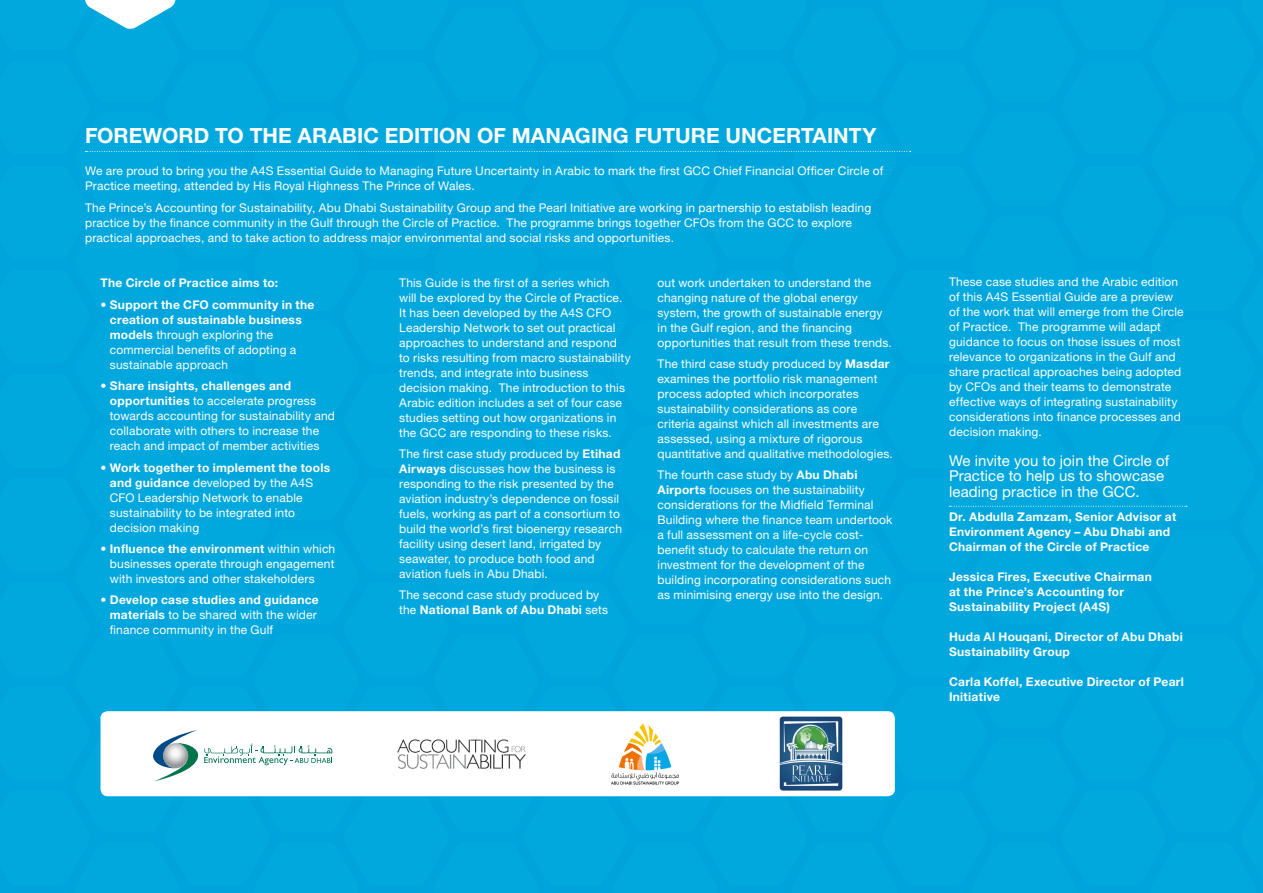
<style>
.page{position:relative;width:1263px;height:893px;background:#fff}
.page>*{position:absolute;margin:0;border:0;box-sizing:border-box;transform-origin:0 0}
.NEW_SUB_HEAD{font:700 21px "Helvetica Neue LT Std";color:#fff}
.sub_head{font:15px/15px "Helvetica Neue";letter-spacing:.005em;color:#fff}
.body{font:12px/15px "Helvetica Neue";letter-spacing:.015em;color:#fff}
.sub_head-2{font:12px/15px "Helvetica Neue";letter-spacing:.015em;color:#fff}
.body-2{font:700 12px/15px "Helvetica Neue";letter-spacing:.025em;color:#fff}
.s1{font-weight:700}
</style>
<div class="page">
<div style="left:0;top:0;width:1262px;height:893px;background:#00a8de"></div>
<img style="left:606px;top:719px;width:78px;height:69px">
<img style="left:778px;top:715px;width:66px;height:77px">
<p class="NEW_SUB_HEAD" style="left:85px;top:122px;width:793px">FOREWORD TO THE ARABIC EDITION OF MANAGING FUTURE UNCERTAINTY</p>
<p class="body" style="left:85px;top:163px;width:800px">We are proud to bring you the A4S Essential Guide to Managing Future Uncertainty in Arabic to mark the first GCC Chief Financial Officer Circle of<br>Practice meeting, attended by His Royal Highness The Prince of Wales.</p>
<p class="body" style="left:85px;top:200px;width:788px">The Prince’s Accounting for Sustainability, Abu Dhabi Sustainability Group and the Pearl Initiative are working in partnership to establish leading practice by the finance community in the Gulf through the Circle of Practice. The programme brings together CFOs from the GCC to explore practical approaches, and to take action to address major environmental and social risks and opportunities.</p>
<p class="body-2" style="left:101px;top:275px;width:179px">The Circle of Practice aims to:</p>
<p class="body" style="left:110px;top:297px;width:206px;text-indent:-9px">• <span class="s1">Support the CFO community in the creation of sustainable business models</span> through exploring the commercial benefits of adopting a sustainable approach</p>
<p class="body" style="left:110px;top:378px;width:227px;text-indent:-9px">• <span class="s1">Share insights, challenges and opportunities</span> to accelerate progress towards accounting for sustainability and collaborate with others to increase the reach and impact of member activities</p>
<p class="body" style="left:110px;top:460px;width:222px;text-indent:-9px">• <span class="s1">Work together to implement the tools and guidance</span> developed by the A4S<br>CFO Leadership Network to enable sustainability to be integrated into decision making</p>
<p class="body" style="left:110px;top:541px;width:227px;text-align:justify;text-indent:-9px">• <span class="s1">Influence the environment</span> within which businesses operate through engagement with investors and other stakeholders</p>
<p class="body" style="left:110px;top:592px;width:210px;text-indent:-9px">• <span class="s1">Develop case studies and guidance materials</span> to be shared with the wider finance community in the Gulf</p>
<p class="body" style="left:399px;top:275px;width:233px">This Guide is the first of a series which<br>will be explored by the Circle of Practice.<br>It has been developed by the A4S CFO Leadership Network to set out practical approaches to understand and respond<br>to risks resulting from macro sustainability trends, and integrate into business decision making. The introduction to this Arabic edition includes a set of four case studies setting out how organizations in the GCC are responding to these risks.</p>
<p class="body" style="left:399px;top:446px;width:224px">The first case study produced by <span class="s1">Etihad Airways</span> discusses how the business is responding to the risk presented by the aviation industry’s dependence on fossil fuels, working as part of a consortium to build the world’s first bioenergy research facility using desert land, irrigated by seawater, to produce both food and aviation fuels in Abu Dhabi.</p>
<p class="body" style="left:399px;top:587px;width:210px">The second case study produced by the <span class="s1">National Bank of Abu Dhabi</span> sets</p>
<p class="body" style="left:657px;top:275px;width:236px">out work undertaken to understand the changing nature of the global energy system, the growth of sustainable energy in the Gulf region, and the financing opportunities that result from these trends.</p>
<p class="body" style="left:657px;top:356px;width:237px">The third case study produced by <span class="s1">Masdar </span>examines the portfolio risk management process adopted which incorporates sustainability considerations as core criteria against which all investments are assessed, using a mixture of rigorous quantitative and qualitative methodologies.</p>
<p class="body" style="left:657px;top:467px;width:236px">The fourth case study by <span class="s1">Abu Dhabi Airports</span> focuses on the sustainability considerations for the Midfield Terminal Building where the finance team undertook a full assessment on a life-cycle cost&shy;benefit study to calculate the return on investment for the development of the building incorporating considerations such as minimising energy use into the design.</p>
<p class="sub_head-2" style="left:949px;top:274px;width:236px">These case studies and the Arabic edition of this A4S Essential Guide are a preview of the work that will emerge from the Circle of Practice. The programme will adapt guidance to focus on those issues of most relevance to organizations in the Gulf and share practical approaches being adopted by CFOs and their teams to demonstrate effective ways of integrating sustainability considerations into finance processes and decision making.</p>
<p class="sub_head" style="left:949px;top:453px;width:222px">We invite you to join the Circle of<br>Practice to help us to showcase</p>
<p class="sub_head" style="left:949px;top:484px;width:192px">leading practice in the GCC.</p>
<p class="body-2" style="left:949px;top:509px;width:229px">Dr. Abdulla Zamzam, Senior Advisor at<br>Environment Agency – Abu Dhabi and<br>Chairman of the Circle of Practice</p>
<p class="body-2" style="left:949px;top:569px;width:204px">Jessica Fires, Executive Chairman at the Prince’s Accounting for<br>Sustainability Project (A4S)</p>
<p class="body-2" style="left:949px;top:629px;width:235px">Huda Al Houqani, Director of Abu Dhabi<br>Sustainability Group</p>
<p class="body-2" style="left:949px;top:674px;width:236px">Carla Koffel, Executive Director of Pearl<br>Initiative</p>
</div>
